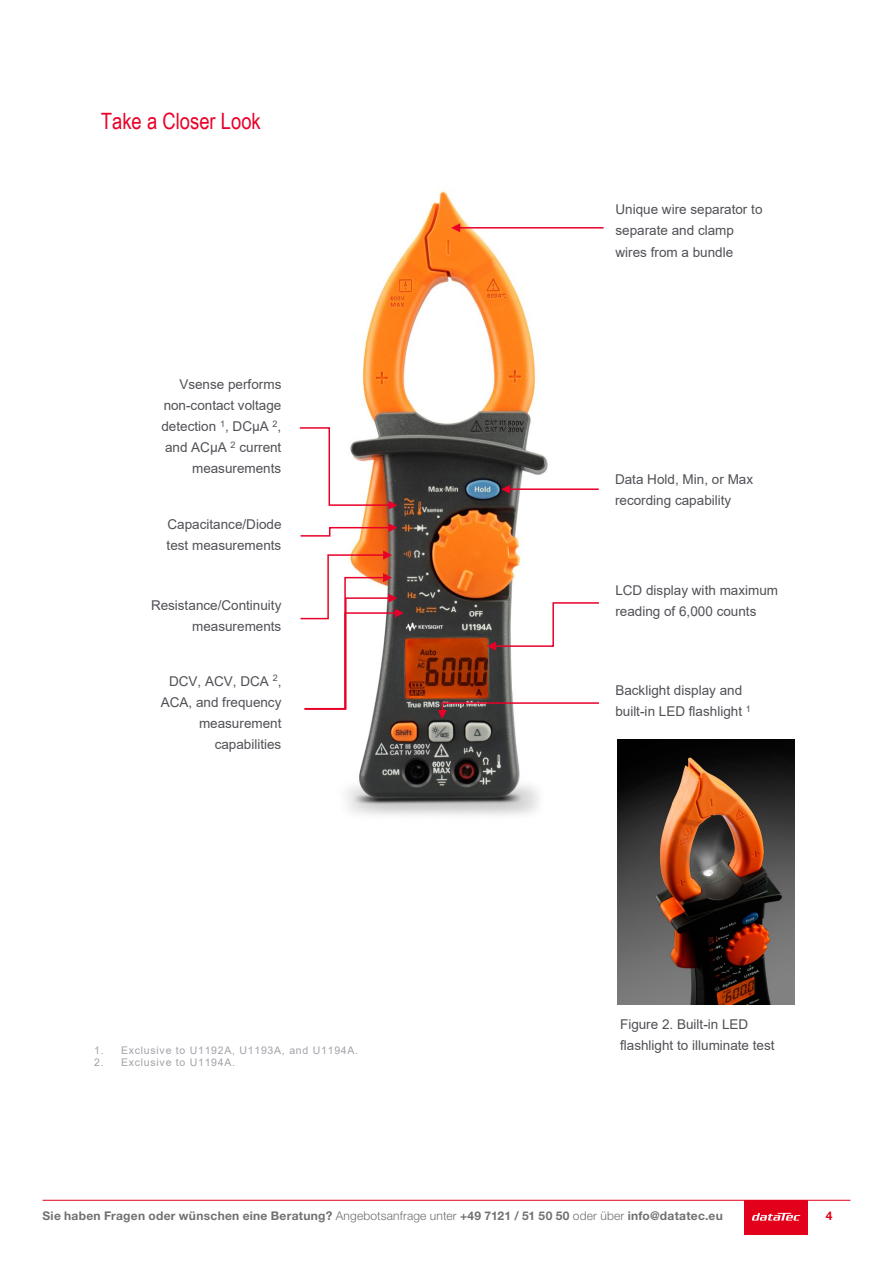
<style>
.page{position:relative;width:893px;height:1263px;background:#fff}
.page>*{position:absolute;margin:0;border:0;box-sizing:border-box;transform-origin:0 0}
.t1{font:22.5px "Arial Narrow";color:#e90029}
.t2{font:13.5px/21px "Arial";color:#524f56}
.t3{font:700 12px "Helvetica Neue LT Pro";letter-spacing:.025em;color:#707172}
.t4{font:700 12px "Helvetica Neue LT Pro";color:#e2001a}
.t5{font:10.5px "Arial";letter-spacing:.07em;color:#a4a1a9}
.s1{font-weight:300}
</style>
<div class="page">
<div style="left:744px;top:1200px;width:64px;height:34px;background:#e2001a"></div>
<svg style="left:752px;top:1213px;width:48px;height:7px"></svg>
<hr style="left:43px;top:1200px;width:807px;height:1px;background:#e2001a">
<img style="left:346px;top:191px;width:202px;height:625px">
<img style="left:618px;top:739px;width:176px;height:266px">
<svg style="left:299px;top:426px;width:98px;height:84px"></svg>
<svg style="left:300px;top:523px;width:97px;height:14px"></svg>
<svg style="left:300px;top:551px;width:104px;height:159px"></svg>
<svg style="left:487px;top:601px;width:112px;height:50px"></svg>
<svg style="left:438px;top:701px;width:161px;height:18px"></svg>
<hr style="left:509px;top:488px;width:90px;height:2px;background:#e90029">
<svg style="left:501px;top:485px;width:9px;height:9px"></svg>
<hr style="left:459px;top:227px;width:145px;height:2px;background:#e90029">
<svg style="left:451px;top:223px;width:9px;height:9px"></svg>
<h1 class="t1" style="left:101px;top:105px;width:161px">Take a Closer Look</h1>
<p class="t2" style="left:162px;top:374px;width:121px;text-align:right">Vsense performs non-contact voltage detection <sup>1</sup>, DCμA <sup>2</sup>, and ACμA <sup>2</sup> current measurements</p>
<p class="t2" style="left:167px;top:514px;width:116px">Capacitance/Diode test measurements</p>
<p class="t2" style="left:151px;top:595px;width:132px;text-align:right">Resistance/Continuity measurements</p>
<p class="t2" style="left:161px;top:671px;width:122px;text-align:right">DCV, ACV, DCA <sup>2</sup>,<br>ACA, and frequency measurement capabilities</p>
<p class="t5" style="left:94px;top:1043px;width:266px">1. Exclusive to U1192A, U1193A, and U1194A.</p>
<p class="t5" style="left:94px;top:1055px;width:142px">2. Exclusive to U1194A.</p>
<p class="t2" style="left:615px;top:199px;width:148px">Unique wire separator to separate and clamp wires from a bundle</p>
<p class="t2" style="left:615px;top:468px;width:140px">Data Hold, Min, or Max recording capability</p>
<p class="t2" style="left:615px;top:579px;width:164px">LCD display with maximum reading of 6,000 counts</p>
<p class="t2" style="left:615px;top:680px;width:137px">Backlight display and built-in LED flashlight <sup>1</sup></p>
<p class="t2" style="left:620px;top:1013px;width:156px">Figure 2. Built-in LED flashlight to illuminate test</p>
<p class="t3" style="left:43px;top:1209px;width:682px">Sie haben Fragen oder wünschen eine Beratung? <span class="s1">Angebotsanfrage unter</span> +49 7121 / 51 50 50 <span class="s1">oder über</span> info@datatec.eu</p>
<p class="t4" style="left:826px;top:1209px;width:8px">4</p>
</div>
